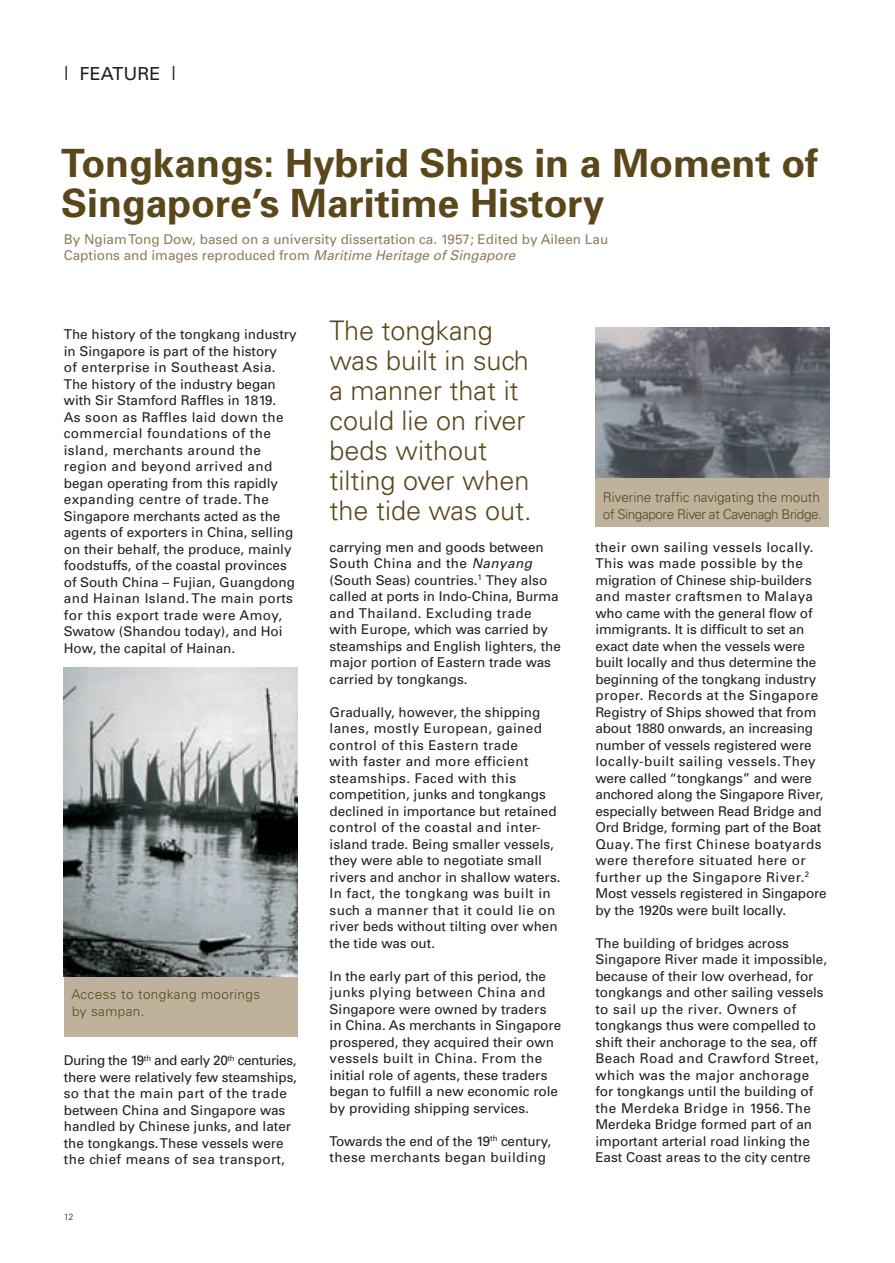
<style>
.page{position:relative;width:895px;height:1263px;background:#fff}
.page>*{position:absolute;margin:0;border:0;box-sizing:border-box;transform-origin:0 0}
.t1{font:700 39px/40.5px "Univers";color:#5a471a}
.t2{font:300 27px/30px "Univers";color:#5a471a}
.t3{font:18px "Univers";color:#231f20}
.t4{font:13.5px/16.5px "Univers";color:#231f20}
.t5{font:13.5px/16.5px "Univers";color:#8d7d5b}
.t6{font:300 13.5px/16.5px "Univers";letter-spacing:-.025em;color:#5a471a}
.t7{font:300 13.5px/16.5px "Univers";letter-spacing:.03em;color:#5a471a}
.t8{font:300 9px "Univers";color:#231f20}
.s1{font-size:19.5px}
.s2{font-style:italic}
</style>
<div class="page">
<div style="left:64px;top:668px;width:234px;height:368px;background:#bfb29d"></div>
<div style="left:595px;top:327px;width:234px;height:200px;background:#bfb29d"></div>
<img style="left:595px;top:327px;width:234px;height:150px">
<img style="left:64px;top:668px;width:234px;height:309px">
<h3 class="t3" style="left:64px;top:62px;width:114px"><span class="s1">|</span> FEATURE <span class="s1">|</span></h3>
<h1 class="t1" style="left:61px;top:141px;width:758px">Tongkangs: Hybrid Ships in a Moment of<br>Singapore’s Maritime History</h1>
<p class="t5" style="left:64px;top:230px;width:546px">By Ngiam Tong Dow, based on a university dissertation ca. 1957; Edited by Aileen Lau<br>Captions and images reproduced from <span class="s2">Maritime Heritage of Singapore</span></p>
<p class="t4" style="left:64px;top:326px;width:234px">The history of the tongkang industry in Singapore is part of the history<br>of enterprise in Southeast Asia.<br>The history of the industry began with Sir Stamford Raffles in 1819.<br>As soon as Raffles laid down the commercial foundations of the island, merchants around the region and beyond arrived and began operating from this rapidly expanding centre of trade. The<br>Singapore merchants acted as the agents of exporters in China, selling on their behalf, the produce, mainly foodstuffs, of the coastal provinces of South China – Fujian, Guangdong and Hainan Island. The main ports for this export trade were Amoy,<br>Swatow (Shandou today), and Hoi<br>How, the capital of Hainan.</p>
<p class="t7" style="left:71px;top:986px;width:190px">Access to tongkang moorings by sampan.</p>
<p class="t4" style="left:64px;top:1052px;width:235px">During the 19<sup>th</sup> and early 20<sup>th</sup> centuries, there were relatively few steamships, so that the main part of the trade between China and Singapore was handled by Chinese junks, and later the tongkangs. These vessels were the chief means of sea transport,</p>
<p class="t8" style="left:64px;top:1212px;width:11px">12</p>
<h2 class="t2" style="left:330px;top:315px;width:204px">The tongkang was built in such a manner that it could lie on river beds without tilting over when the tide was out.</h2>
<p class="t4" style="left:330px;top:538px;width:233px">carrying men and goods between<br>South China and the <span class="s2">Nanyang </span>(South Seas) countries.<sup>1</sup> They also called at ports in Indo-China, Burma and Thailand. Excluding trade with Europe, which was carried by steamships and English lighters, the major portion of Eastern trade was carried by tongkangs.</p>
<p class="t4" style="left:330px;top:703px;width:232px">Gradually, however, the shipping lanes, mostly European, gained control of this Eastern trade<br>with faster and more efficient steamships. Faced with this competition, junks and tongkangs declined in importance but retained control of the coastal and inter&shy;island trade. Being smaller vessels, they were able to negotiate small rivers and anchor in shallow waters.<br>In fact, the tongkang was built in such a manner that it could lie on river beds without tilting over when the tide was out.</p>
<p class="t4" style="left:330px;top:967px;width:233px">In the early part of this period, the junks plying between China and Singapore were owned by traders in China. As merchants in Singapore prospered, they acquired their own vessels built in China. From the initial role of agents, these traders began to fulfill a new economic role by providing shipping services.</p>
<p class="t4" style="left:330px;top:1132px;width:223px">Towards the end of the 19<sup>th</sup> century, these merchants began building</p>
<p class="t6" style="left:603px;top:489px;width:221px">Riverine traffic navigating the mouth of Singapore River at Cavenagh Bridge.</p>
<p class="t4" style="left:595px;top:538px;width:233px">their own sailing vessels locally.<br>This was made possible by the migration of Chinese ship-builders and master craftsmen to Malaya who came with the general flow of immigrants. It is difficult to set an exact date when the vessels were built locally and thus determine the beginning of the tongkang industry proper. Records at the Singapore Registry of Ships showed that from about 1880 onwards, an increasing number of vessels registered were locally-built sailing vessels. They were called “tongkangs” and were anchored along the Singapore River, especially between Read Bridge and Ord Bridge, forming part of the Boat Quay. The first Chinese boatyards were therefore situated here or further up the Singapore River.<sup>2<br></sup>Most vessels registered in Singapore by the 1920s were built locally.</p>
<p class="t4" style="left:595px;top:934px;width:233px">The building of bridges across Singapore River made it impossible, because of their low overhead, for tongkangs and other sailing vessels to sail up the river. Owners of tongkangs thus were compelled to shift their anchorage to the sea, off Beach Road and Crawford Street, which was the major anchorage for tongkangs until the building of the Merdeka Bridge in 1956. The Merdeka Bridge formed part of an important arterial road linking the East Coast areas to the city centre</p>
</div>
